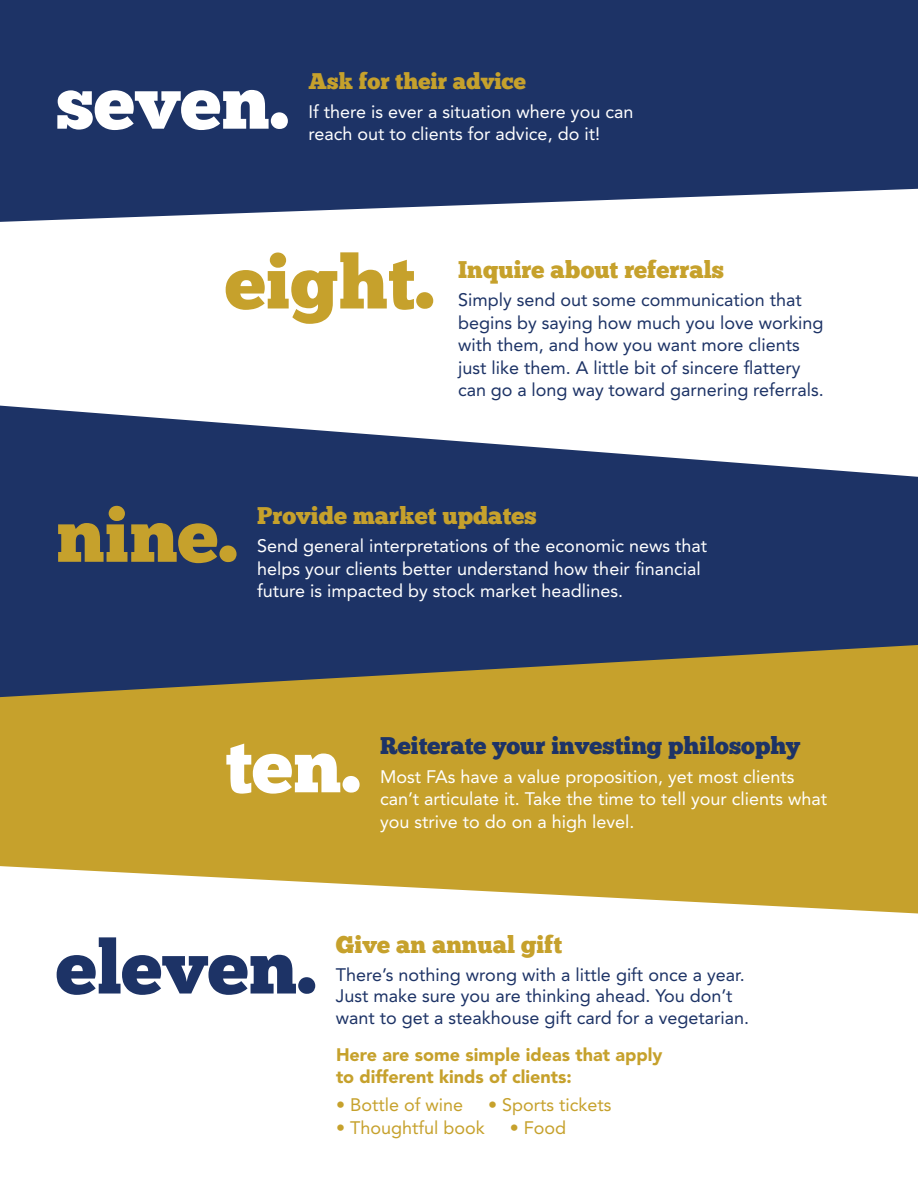
<style>
.page{position:relative;width:918px;height:1188px;background:#fff}
.page>*{position:absolute;margin:0;border:0;box-sizing:border-box;transform-origin:0 0}
.t1{font:74.85px "Chunk Five Ex";color:#c6a12c}
.t2{font:74.85px "Chunk Five Ex";color:#fff}
.t3{font:74.85px "Chunk Five Ex";color:#1d3366}
.t4{font:24px "Chunk Five Ex";color:#c6a12c}
.t5{font:24px "Chunk Five Ex";color:#1d3366}
.t6{font:22.5px "Chunk Five Ex";color:#c6a12c}
.t7{font:18px/22.5px "Avenir LT Std";color:#fff}
.t8{font:18px/22.5px "Avenir LT Std";color:#1d3366}
.t9{font:900 18px/22.5px "Avenir LT Std";color:#c6a12c}
.t10{font:18px "Avenir LT Std";color:#c6a12c}
</style>
<div class="page">
<div style="left:0;top:0;width:918px;height:264px;background:#1d3366"></div>
<div style="left:0;top:393px;width:918px;height:315px;background:#1d3366"></div>
<svg style="left:0;top:189px;width:918px;height:288px;fill:#fff"></svg>
<svg style="left:0;top:645px;width:918px;height:268px;fill:#c6a12c"></svg>
<h1 class="t2" style="left:56px;top:46px;width:234px">seven.</h1>
<p class="t6" style="left:308px;top:65px;width:219px">Ask for their advice</p>
<p class="t7" style="left:308px;top:101px;width:326px">If there is ever a situation where you can</p>
<p class="t7" style="left:308px;top:123px;width:293px">reach out to clients for advice, do it!</p>
<h1 class="t1" style="left:225px;top:226px;width:211px">eight.</h1>
<h2 class="t4" style="left:458px;top:251px;width:267px">Inquire about referrals</h2>
<p class="t8" style="left:458px;top:289px;width:367px">Simply send out some communication that begins by saying how much you love working with them, and how you want more clients just like them. A little bit of sincere flattery can go a long way toward garnering referrals.</p>
<h1 class="t1" style="left:56px;top:479px;width:183px">nine.</h1>
<h2 class="t4" style="left:257px;top:497px;width:281px">Provide market updates</h2>
<p class="t7" style="left:257px;top:535px;width:451px">Send general interpretations of the economic news that helps your clients better understand how their financial future is impacted by stock market headlines.</p>
<h1 class="t2" style="left:225px;top:710px;width:137px">ten.</h1>
<h2 class="t5" style="left:380px;top:728px;width:421px">Reiterate your investing philosophy</h2>
<p class="t7" style="left:380px;top:765px;width:448px">Most FAs have a value proposition, yet most clients can’t articulate it. Take the time to tell your clients what you strive to do on a high level.</p>
<h1 class="t3" style="left:56px;top:911px;width:262px">eleven.</h1>
<h2 class="t4" style="left:336px;top:927px;width:228px">Give an annual gift</h2>
<p class="t8" style="left:336px;top:964px;width:415px;line-height:21.6px">There’s nothing wrong with a little gift once a year.<br>Just make sure you are thinking ahead. You don’t want to get a steakhouse gift card for a vegetarian.</p>
<p class="t9" style="left:336px;top:1043px;width:328px">Here are some simple ideas that apply to different kinds of clients:</p>
<p class="t10" style="left:336px;top:1095px;width:129px">• Bottle of wine</p>
<p class="t10" style="left:488px;top:1095px;width:125px">• Sports tickets</p>
<p class="t10" style="left:336px;top:1117px;width:150px">• Thoughtful book</p>
<p class="t10" style="left:510px;top:1117px;width:58px">• Food</p>
</div>
